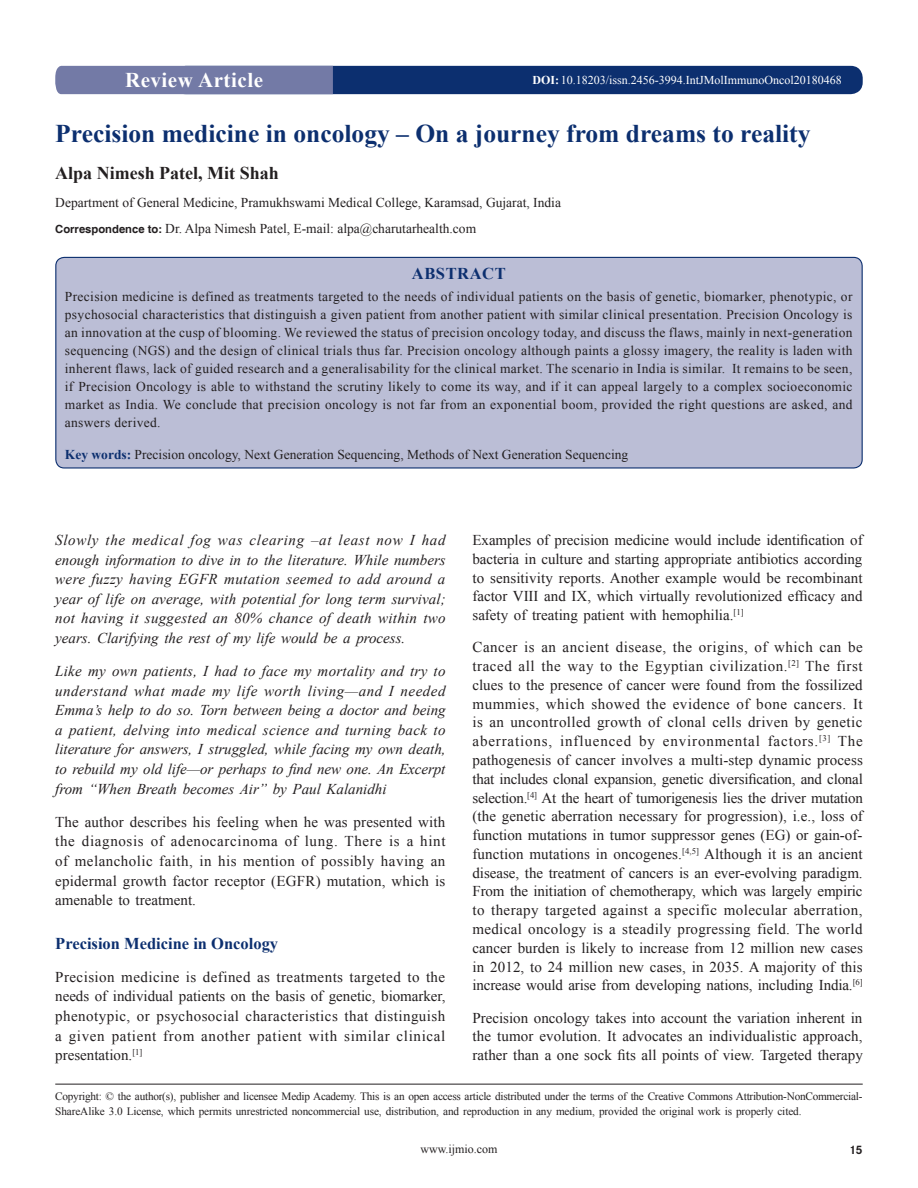
<style>
.page{position:relative;width:918px;height:1188px;background:#fff}
.page>*{position:absolute;margin:0;border:0;box-sizing:border-box;transform-origin:0 0}
.AT{font:700 25.5px "Times New Roman";color:#0c2f6f}
.AH{font:700 21px "Times New Roman";letter-spacing:.025em;color:#fff}
.AU{font:700 18px "Times New Roman";color:#231f20}
.ABSH{font:700 16.5px "Times New Roman";color:#0c2f6f}
.ABSH-2{font:700 16.5px "Times New Roman";letter-spacing:.035em;color:#0c2f6f}
.TX{font:15px/18.8px "Times New Roman";color:#231f20;text-align:justify}
.TX-2{font:italic 15px/19.6px "Times New Roman";color:#231f20;text-align:justify}
.ABS{font:13.5px/18px "Times New Roman";letter-spacing:.025em;color:#231f20;text-align:justify}
.KWD{font:13.5px "Times New Roman";color:#231f20}
.AFF{font:13.5px "Times New Roman";color:#231f20}
.ADD{font:13.5px "Times New Roman";color:#231f20}
.DOI{font:12px "Times New Roman";color:#fff}
.DOI_WEB{font:12px "Times New Roman";color:#231f20}
.AH-2{font:700 12px "Corporate SBQ";color:#231f20}
.TX-3{font:11.25px/15px "Times New Roman";letter-spacing:-.02em;color:#231f20}
.s1{font-weight:700}
.s2{font-family:"Helvetica";font-weight:700;font-size:11.25px}
.s3{font-weight:700;color:#0c2f6f}
</style>
<div class="page">
<div style="left:56px;top:257px;width:806px;height:211px;background:#bbbed6;border-radius:9px"></div>
<div style="left:55px;top:257px;width:808px;height:212px;border:1px solid #0c2f6f;border-radius:9px"></div>
<div style="left:174px;top:66px;width:689px;height:28px;background:#0c2f6f;border-radius:12px"></div>
<div style="left:55px;top:66px;width:278px;height:28px;background:#737aa6"></div>
<hr style="left:55px;top:1084px;width:808px;height:1px;background:#231f20">
<p class="AH" style="left:125px;top:65px;width:140px">Review Article</p>
<p class="DOI" style="left:532px;top:71px;width:311px"><span class="s1">DOI:</span> 10.18203/issn.2456-3994.IntJMolImmunoOncol20180468</p>
<p class="AT" style="left:55px;top:115px;width:757px">Precision medicine in oncology – On a journey from dreams to reality</p>
<p class="AU" style="left:55px;top:160px;width:225px">Alpa Nimesh Patel, Mit Shah</p>
<p class="AFF" style="left:55px;top:193px;width:507px">Department of General Medicine, Pramukhswami Medical College, Karamsad, Gujarat, India</p>
<p class="ADD" style="left:55px;top:218px;width:422px"><span class="s2">Correspondence to:</span> Dr. Alpa Nimesh Patel, E-mail: alpa@charutarhealth.com</p>
<p class="ABSH-2" style="left:412px;top:262px;width:95px">ABSTRACT</p>
<p class="ABS" style="left:65px;top:287px;width:789px">Precision medicine is defined as treatments targeted to the needs of individual patients on the basis of genetic, biomarker, phenotypic, or psychosocial characteristics that distinguish a given patient from another patient with similar clinical presentation. Precision Oncology is an innovation at the cusp of blooming. We reviewed the status of precision oncology today, and discuss the flaws, mainly in next-generation sequencing (NGS) and the design of clinical trials thus far. Precision oncology although paints a glossy imagery, the reality is laden with inherent flaws, lack of guided research and a generalisability for the clinical market. The scenario in India is similar. It remains to be seen, if Precision Oncology is able to withstand the scrutiny likely to come its way, and if it can appeal largely to a complex socioeconomic market as India. We conclude that precision oncology is not far from an exponential boom, provided the right questions are asked, and answers derived.</p>
<p class="KWD" style="left:65px;top:445px;width:565px"><span class="s3">Key words:</span> Precision oncology, Next Generation Sequencing, Methods of Next Generation Sequencing</p>
<p class="TX-2" style="left:55px;top:530px;width:392px">Slowly the medical fog was clearing –at least now I had enough information to dive in to the literature. While numbers were fuzzy having EGFR mutation seemed to add around a year of life on average, with potential for long term survival; not having it suggested an 80% chance of death within two years. Clarifying the rest of my life would be a process.</p>
<p class="TX-2" style="left:55px;top:661px;width:392px">Like my own patients, I had to face my mortality and try to understand what made my life worth living—and I needed Emma’s help to do so. Torn between being a doctor and being a patient, delving into medical science and turning back to literature for answers, I struggled, while facing my own death, to rebuild my old life—or perhaps to find new one. An Excerpt from “When Breath becomes Air” by Paul Kalanidhi</p>
<p class="TX" style="left:55px;top:811px;width:392px;line-height:19.6px">The author describes his feeling when he was presented with the diagnosis of adenocarcinoma of lung. There is a hint of melancholic faith, in his mention of possibly having an epidermal growth factor receptor (EGFR) mutation, which is amenable to treatment.</p>
<h1 class="ABSH" style="left:55px;top:931px;width:224px">Precision Medicine in Oncology</h1>
<p class="TX" style="left:55px;top:966px;width:392px;line-height:19.6px">Precision medicine is defined as treatments targeted to the needs of individual patients on the basis of genetic, biomarker, phenotypic, or psychosocial characteristics that distinguish a given patient from another patient with similar clinical presentation.<sup>[1]</sup></p>
<p class="TX" style="left:472px;top:530px;width:392px">Examples of precision medicine would include identification of bacteria in culture and starting appropriate antibiotics according to sensitivity reports. Another example would be recombinant factor VIII and IX, which virtually revolutionized efficacy and safety of treating patient with hemophilia.<sup>[1]</sup></p>
<p class="TX" style="left:472px;top:638px;width:392px">Cancer is an ancient disease, the origins, of which can be traced all the way to the Egyptian civilization.<sup>[2]</sup> The first clues to the presence of cancer were found from the fossilized mummies, which showed the evidence of bone cancers. It is an uncontrolled growth of clonal cells driven by genetic aberrations, influenced by environmental factors.<sup>[3]</sup> The pathogenesis of cancer involves a multi-step dynamic process that includes clonal expansion, genetic diversification, and clonal selection.<sup>[4]</sup> At the heart of tumorigenesis lies the driver mutation (the genetic aberration necessary for progression), i.e., loss of function mutations in tumor suppressor genes (EG) or gain-of&shy;function mutations in oncogenes.<sup>[4,5]</sup> Although it is an ancient disease, the treatment of cancers is an ever-evolving paradigm.<br>From the initiation of chemotherapy, which was largely empiric to therapy targeted against a specific molecular aberration, medical oncology is a steadily progressing field. The world cancer burden is likely to increase from 12 million new cases in 2012, to 24 million new cases, in 2035. A majority of this increase would arise from developing nations, including India.<sup>[6]</sup></p>
<p class="TX" style="left:472px;top:1008px;width:392px">Precision oncology takes into account the variation inherent in the tumor evolution. It advocates an individualistic approach, rather than a one sock fits all points of view. Targeted therapy</p>
<p class="TX-3" style="left:55px;top:1088px;width:809px">Copyright: © the author(s), publisher and licensee Medip Academy. This is an open access article distributed under the terms of the Creative Commons Attribution-NonCommercial-<br>ShareAlike 3.0 License, which permits unrestricted noncommercial use, distribution, and reproduction in any medium, provided the original work is properly cited.</p>
<p class="DOI_WEB" style="left:420px;top:1140px;width:79px">www.ijmio.com</p>
<p class="AH-2" style="left:849px;top:1142px;width:15px">15</p>
</div>
